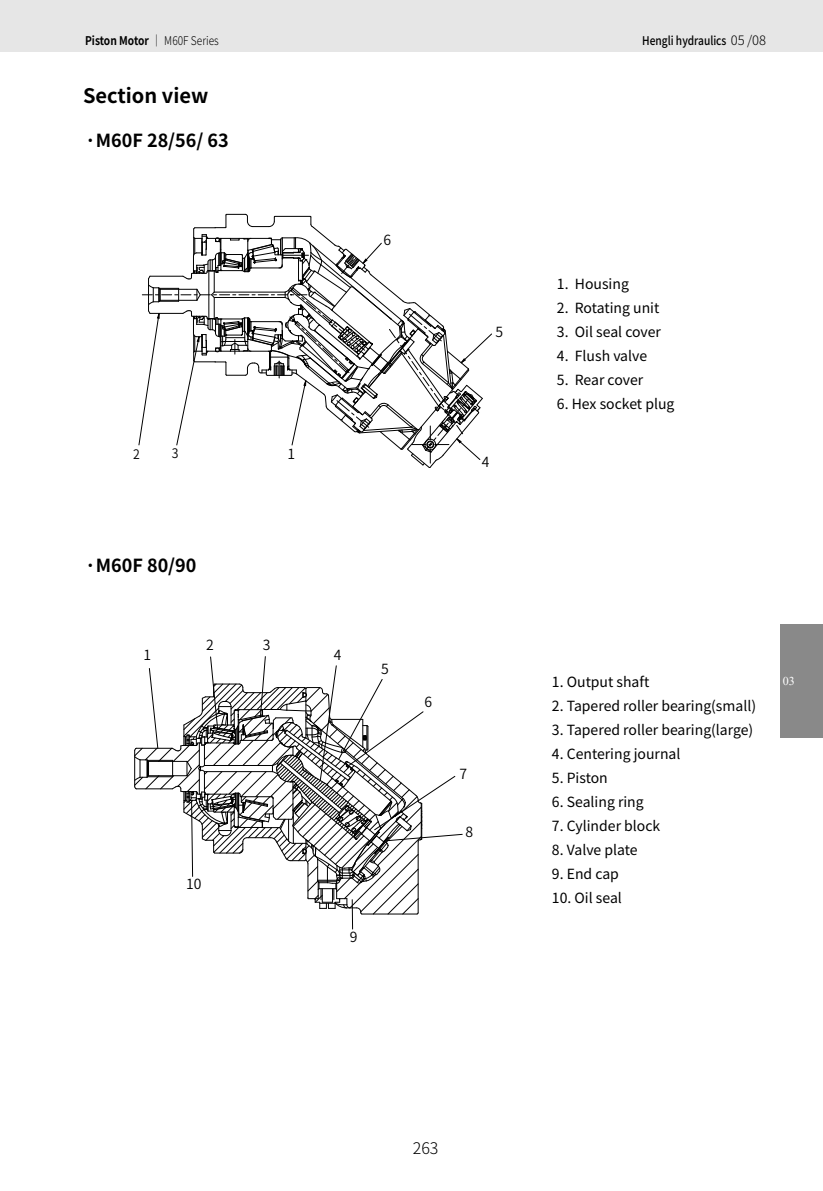
<style>
.page{position:relative;width:823px;height:1191px;background:#fff}
.page>*{position:absolute;margin:0;border:0;box-sizing:border-box;transform-origin:0 0}
.t1{font:300 24px "Adobe Song Std";color:#040000}
.t2{font:700 20px "Noto Sans Hans";color:#000}
.t3{font:700 18px "Noto Sans Hans";color:#000}
.t4{font:300 16px "Noto Sans Hans";color:#000}
.t5{font:14px "Noto Sans Hans";color:#000}
.t6{font:600 14px "Noto Sans Hans";color:#000}
.t7{font:600 13.2px "Noto Sans Hans";color:#000;scale:.93 1}
.t8{font:700 12px "Noto Sans Hans";color:#000;scale:.85 1}
.t9{font:500 12px "Noto Sans Hans";color:#000;scale:.85 1}
.t10{font:12px "Times New Roman";color:#fff}
.s1{font-weight:300}
.s2{font-weight:300;font-size:13px}
</style>
<div class="page">
<div style="left:0;top:0;width:822px;height:51px;background:#e6e6e6"></div>
<div style="left:780px;top:624px;width:42px;height:113px;background:#898989"></div>
<svg style="left:138px;top:213px;width:354px;height:255px"></svg>
<hr style="left:351px;top:899px;width:2px;height:30px;background:#000">
<svg style="left:134px;top:656px;width:329px;height:259px"></svg>
<p class="t8" style="left:85px;top:33px;width:159px">Piston Motor <span class="s1">｜ M60F Series</span></p>
<p class="t9" style="left:641px;top:33px;width:147px">Hengli hydraulics <span class="s2">05 /08</span></p>
<h1 class="t1" style="left:69px;top:78px;width:51px">56 63</h1>
<h2 class="t2" style="left:83px;top:84px;width:127px">Section view</h2>
<p class="t3" style="left:85px;top:130px;width:145px">·M60F 28/56/ 63</p>
<p class="t7" style="left:133px;top:447px;width:9px">2</p>
<p class="t7" style="left:171px;top:445px;width:9px">3</p>
<p class="t6" style="left:287px;top:445px;width:9px">1</p>
<p class="t6" style="left:383px;top:232px;width:9px">6</p>
<p class="t6" style="left:495px;top:324px;width:9px">5</p>
<p class="t6" style="left:481px;top:453px;width:9px">4</p>
<p class="t5" style="left:556px;top:276px;width:73px">1. Housing</p>
<p class="t5" style="left:556px;top:300px;width:104px">2. Rotating unit</p>
<p class="t5" style="left:556px;top:324px;width:106px">3. Oil seal cover</p>
<p class="t5" style="left:556px;top:348px;width:92px">4. Flush valve</p>
<p class="t5" style="left:556px;top:372px;width:88px">5. Rear cover</p>
<p class="t5" style="left:556px;top:396px;width:119px">6. Hex socket plug</p>
<p class="t3" style="left:85px;top:555px;width:113px">·M60F 80/90</p>
<p class="t6" style="left:143px;top:647px;width:9px">1</p>
<p class="t6" style="left:206px;top:637px;width:9px">2</p>
<p class="t6" style="left:263px;top:637px;width:9px">3</p>
<p class="t6" style="left:186px;top:875px;width:17px">10</p>
<p class="t6" style="left:333px;top:647px;width:9px">4</p>
<p class="t6" style="left:381px;top:661px;width:9px">5</p>
<p class="t6" style="left:424px;top:694px;width:9px">6</p>
<p class="t6" style="left:459px;top:766px;width:9px">7</p>
<p class="t6" style="left:465px;top:824px;width:9px">8</p>
<p class="t6" style="left:350px;top:929px;width:9px">9</p>
<p class="t5" style="left:551px;top:674px;width:99px">1. Output shaft</p>
<p class="t5" style="left:551px;top:698px;width:205px">2. Tapered roller bearing(small)</p>
<p class="t5" style="left:551px;top:722px;width:203px">3. Tapered roller bearing(large)</p>
<p class="t5" style="left:551px;top:746px;width:130px">4. Centering journal</p>
<p class="t5" style="left:551px;top:770px;width:57px">5. Piston</p>
<p class="t5" style="left:551px;top:794px;width:93px">6. Sealing ring</p>
<p class="t5" style="left:551px;top:818px;width:110px">7. Cylinder block</p>
<p class="t5" style="left:551px;top:842px;width:87px">8. Valve plate</p>
<p class="t5" style="left:551px;top:866px;width:68px">9. End cap</p>
<p class="t5" style="left:551px;top:890px;width:71px">10. Oil seal</p>
<p class="t10" style="left:782px;top:672px;width:13px">03</p>
<p class="t4" style="left:412px;top:1139px;width:27px">263</p>
</div>
